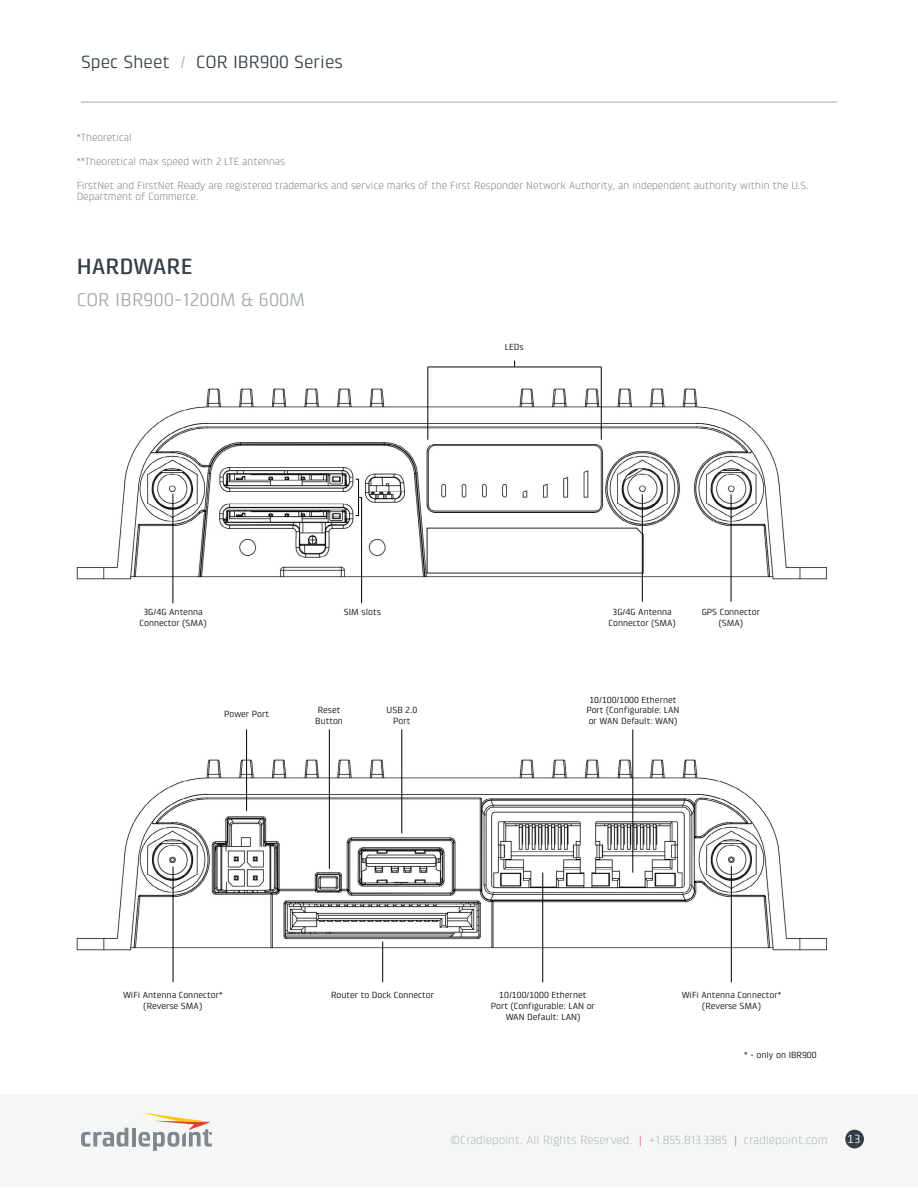
<style>
.page{position:relative;width:918px;height:1188px;background:#fff}
.page>*{position:absolute;margin:0;border:0;box-sizing:border-box;transform-origin:0 0}
.t1{font:500 22.5px "Klint Pro";color:#333e48}
.t2{font:18.75px "Klint Pro";color:#a3a9ad}
.t3{font:18px "Klint Pro";color:#333e48}
.t4{font:300 12px "Klint LT Pro";color:#a3a9ad}
.t5{font:12px "Klint Pro";color:#fff}
.t6{font:300 10.5px/10.5px "Klint LT Pro";color:#61646d}
.t7{font:9px/10.8px "Klint Pro";color:#000;text-align:center}
.s1{color:#aab9c5}
.s2{font-family:"Klint LT Pro"}
.s3{color:#e63e30}
</style>
<div class="page">
<div style="left:0;top:1094px;width:918px;height:93px;background:#f5f6f6"></div>
<svg style="left:81px;top:1128px;width:47px;height:19px"></svg>
<hr style="left:132px;top:1128px;width:4px;height:18px;background:#80878e">
<svg style="left:138px;top:1112px;width:74px;height:39px"></svg>
<div style="left:845px;top:1130px;width:19px;height:18px;background:#333e48;border-radius:50%"></div>
<hr style="left:81px;top:102px;width:756px;height:1px;background:#a3a9ad">
<img style="left:77px;top:759px;width:751px;height:192px">
<img style="left:77px;top:387px;width:751px;height:192px">
<hr style="left:173px;top:494px;width:1px;height:109px;background:#000">
<hr style="left:731px;top:494px;width:1px;height:108px;background:#000">
<hr style="left:642px;top:494px;width:1px;height:108px;background:#000">
<hr style="left:329px;top:729px;width:1px;height:140px;background:#000">
<hr style="left:173px;top:867px;width:1px;height:115px;background:#000">
<hr style="left:542px;top:873px;width:1px;height:109px;background:#000">
<hr style="left:402px;top:729px;width:1px;height:104px;background:#000">
<hr style="left:633px;top:729px;width:1px;height:144px;background:#000">
<hr style="left:731px;top:866px;width:1px;height:116px;background:#000">
<hr style="left:246px;top:729px;width:1px;height:82px;background:#000">
<hr style="left:382px;top:942px;width:1px;height:40px;background:#000">
<hr style="left:428px;top:367px;width:173px;height:1px;background:#000">
<hr style="left:428px;top:367px;width:1px;height:73px;background:#000">
<hr style="left:601px;top:367px;width:1px;height:73px;background:#000">
<hr style="left:361px;top:497px;width:1px;height:106px;background:#000">
<hr style="left:358px;top:479px;width:1px;height:37px;background:#000">
<h3 class="t3" style="left:81px;top:52px;width:264px">Spec Sheet <span class="s1">/</span> COR IBR900 Series</h3>
<p class="t6" style="left:77px;top:133px;width:57px">*Theoretical</p>
<p class="t6" style="left:77px;top:157px;width:210px">**Theoretical max speed with 2 LTE antennas</p>
<p class="t6" style="left:77px;top:181px;width:734px">FirstNet and FirstNet Ready are registered trademarks and service marks of the First Responder Network Authority, an independent authority within the U.S.<br>Department of Commerce.</p>
<h1 class="t1" style="left:77px;top:253px;width:117px">HARDWARE</h1>
<h2 class="t2" style="left:77px;top:289px;width:230px">COR <span class="s2">IBR900</span>-<span class="s2">1</span>200M &amp; 600M</h2>
<p class="t7" style="left:505px;top:342px;width:20px">LEDs</p>
<p class="t7" style="left:344px;top:606px;width:39px">SIM slots</p>
<p class="t7" style="left:140px;top:606px;width:69px">3G/4G Antenna<br>Connector (SMA)</p>
<p class="t7" style="left:609px;top:606px;width:69px">3G/4G Antenna<br>Connector (SMA)</p>
<p class="t7" style="left:702px;top:606px;width:60px">GPS Connector (SMA)</p>
<p class="t7" style="left:224px;top:708px;width:46px">Power Port</p>
<p class="t7" style="left:315px;top:705px;width:29px;text-align:left">Reset<br>Button</p>
<p class="t7" style="left:387px;top:705px;width:32px">USB 2.0<br>Port</p>
<p class="t7" style="left:586px;top:694px;width:95px">10/100/1000 Ethernet<br>Port (Configurable: LAN or WAN Default: WAN)</p>
<p class="t7" style="left:123px;top:990px;width:101px">WiFi Antenna Connector* (Reverse SMA)</p>
<p class="t7" style="left:331px;top:990px;width:105px">Router to Dock Connector</p>
<p class="t7" style="left:491px;top:990px;width:106px">10/100/1000 Ethernet<br>Port (Configurable: LAN or<br>WAN Default: LAN)</p>
<p class="t7" style="left:682px;top:990px;width:101px">WiFi Antenna Connector* (Reverse SMA)</p>
<p class="t7" style="left:744px;top:1050px;width:74px">* - only on IBR900</p>
<h3 class="t4" style="left:451px;top:1133px;width:378px">©Cradlepoint. All Rights Reserved. <span class="s3">|</span> +1.855.813.3385 <span class="s3">|</span> cradlepoint.com</h3>
<h3 class="t5" style="left:848px;top:1132px;width:14px">13</h3>
</div>
